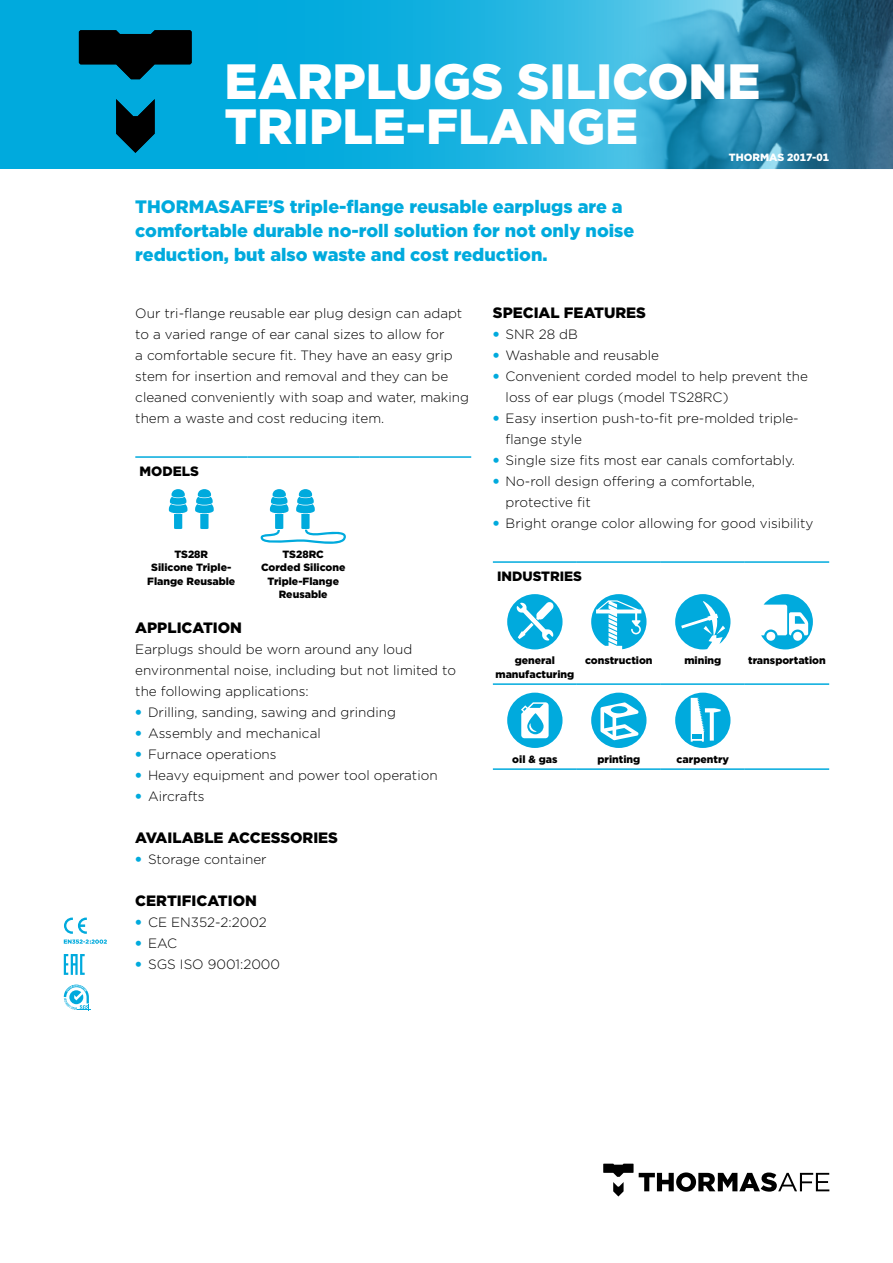
<style>
.page{position:relative;width:893px;height:1263px;background:#fff}
.page>*{position:absolute;margin:0;border:0;box-sizing:border-box;transform-origin:0 0}
.t1{font:900 49.5px/45px "Gotham";color:#fff}
.t2{font:900 18px/24px "Gotham";color:#0ad}
.t3{font:900 15px "Gotham";color:#000}
.t4{font:300 13.5px/21px "Gotham";color:#000}
.t5{font:900 13.5px "Gotham";color:#000}
.t6{font:900 10.5px/13.5px "Gotham";color:#000;text-align:center}
.t7{font:900 10.5px "Gotham";color:#fff}
.s1{font-weight:900;color:#0ad}
</style>
<div class="page">
<svg style="left:0;top:0;width:893px;height:169px;background:#1ba1cc"></svg>
<svg style="left:603px;top:1164px;width:226px;height:32px"></svg>
<svg style="left:79px;top:30px;width:113px;height:123px;background:#006685"></svg>
<hr style="left:135px;top:456px;width:112px;height:2px;background:#0ad">
<hr style="left:247px;top:456px;width:112px;height:2px;background:#0ad">
<hr style="left:359px;top:456px;width:112px;height:2px;background:#0ad">
<svg style="left:169px;top:489px;width:45px;height:40px"></svg>
<svg style="left:260px;top:489px;width:86px;height:55px"></svg>
<hr style="left:493px;top:561px;width:84px;height:2px;background:#0ad">
<hr style="left:577px;top:561px;width:84px;height:2px;background:#0ad">
<hr style="left:661px;top:561px;width:84px;height:2px;background:#0ad">
<hr style="left:745px;top:561px;width:84px;height:2px;background:#0ad">
<hr style="left:493px;top:683px;width:84px;height:2px;background:#0ad">
<hr style="left:577px;top:683px;width:84px;height:2px;background:#0ad">
<hr style="left:661px;top:683px;width:84px;height:2px;background:#0ad">
<hr style="left:745px;top:683px;width:84px;height:2px;background:#0ad">
<hr style="left:493px;top:768px;width:84px;height:2px;background:#0ad">
<hr style="left:577px;top:768px;width:84px;height:2px;background:#0ad">
<hr style="left:661px;top:768px;width:84px;height:2px;background:#0ad">
<hr style="left:745px;top:768px;width:84px;height:2px;background:#0ad">
<svg style="left:507px;top:594px;width:55px;height:55px"></svg>
<svg style="left:591px;top:594px;width:55px;height:55px"></svg>
<svg style="left:675px;top:594px;width:55px;height:55px"></svg>
<svg style="left:761px;top:594px;width:52px;height:55px"></svg>
<svg style="left:507px;top:693px;width:55px;height:55px"></svg>
<svg style="left:591px;top:693px;width:55px;height:55px"></svg>
<svg style="left:675px;top:693px;width:55px;height:55px"></svg>
<div style="left:693px;top:734px;width:9px;height:5px;background:#0ad"></div>
<svg style="left:64px;top:984px;width:27px;height:27px"></svg>
<svg style="left:64px;top:954px;width:21px;height:21px"></svg>
<svg style="left:64px;top:917px;width:43px;height:27px"></svg>
<h1 class="t1" style="left:225px;top:59px;width:537px">EARPLUGS SILICONE<br>TRIPLE-FLANGE</h1>
<h2 class="t2" style="left:135px;top:194px;width:501px">THORMASAFE’S triple-flange reusable earplugs are a comfortable durable no-roll solution for not only noise reduction, but also waste and cost reduction.</h2>
<p class="t7" style="left:729px;top:151px;width:102px">THORMAS 2017-01</p>
<p class="t4" style="left:135px;top:302px;width:335px">Our tri-flange reusable ear plug design can adapt to a varied range of ear canal sizes to allow for<br>a comfortable secure fit. They have an easy grip stem for insertion and removal and they can be cleaned conveniently with soap and water, making them a waste and cost reducing item.</p>
<p class="t5" style="left:140px;top:462px;width:61px">MODELS</p>
<p class="t6" style="left:147px;top:547px;width:90px">TS28R<br>Silicone Triple-<br>Flange Reusable</p>
<p class="t6" style="left:261px;top:547px;width:86px">TS28RC<br>Corded Silicone<br>Triple-Flange<br>Reusable</p>
<p class="t3" style="left:135px;top:617px;width:108px">APPLICATION</p>
<p class="t4" style="left:135px;top:638px;width:322px">Earplugs should be worn around any loud environmental noise, including but not limited to the following applications:</p>
<p class="t4" style="left:135px;top:701px;width:262px"><span class="s1">•</span> Drilling, sanding, sawing and grinding</p>
<p class="t4" style="left:135px;top:722px;width:187px"><span class="s1">•</span> Assembly and mechanical</p>
<p class="t4" style="left:135px;top:743px;width:143px"><span class="s1">•</span> Furnace operations</p>
<p class="t4" style="left:135px;top:764px;width:304px"><span class="s1">•</span> Heavy equipment and power tool operation</p>
<p class="t4" style="left:135px;top:785px;width:71px"><span class="s1">•</span> Aircrafts</p>
<p class="t3" style="left:135px;top:827px;width:204px">AVAILABLE ACCESSORIES</p>
<p class="t4" style="left:135px;top:848px;width:133px"><span class="s1">•</span> Storage container</p>
<p class="t3" style="left:135px;top:890px;width:123px">CERTIFICATION</p>
<p class="t4" style="left:135px;top:911px;width:133px"><span class="s1">•</span> CE EN352-2:2002</p>
<p class="t4" style="left:135px;top:932px;width:43px"><span class="s1">•</span> EAC</p>
<p class="t4" style="left:135px;top:953px;width:146px"><span class="s1">•</span> SGS ISO 9001:2000</p>
<p class="t3" style="left:493px;top:302px;width:155px">SPECIAL FEATURES</p>
<p class="t4" style="left:493px;top:323px;width:87px"><span class="s1">•</span> SNR 28 dB</p>
<p class="t4" style="left:493px;top:344px;width:168px"><span class="s1">•</span> Washable and reusable</p>
<p class="t4" style="left:506px;top:365px;width:304px;text-indent:-13px"><span class="s1">•</span> Convenient corded model to help prevent the loss of ear plugs (model TS28RC)</p>
<p class="t4" style="left:506px;top:407px;width:295px;text-indent:-13px"><span class="s1">•</span> Easy insertion push-to-fit pre-molded triple&shy;flange style</p>
<p class="t4" style="left:493px;top:449px;width:304px"><span class="s1">•</span> Single size fits most ear canals comfortably.</p>
<p class="t4" style="left:506px;top:470px;width:251px;text-indent:-13px"><span class="s1">•</span> No-roll design offering a comfortable, protective fit</p>
<p class="t4" style="left:493px;top:512px;width:322px"><span class="s1">•</span> Bright orange color allowing for good visibility</p>
<p class="t5" style="left:497px;top:567px;width:86px">INDUSTRIES</p>
<p class="t6" style="left:495px;top:654px;width:80px">general manufacturing</p>
<p class="t6" style="left:585px;top:654px;width:69px">construction</p>
<p class="t6" style="left:684px;top:654px;width:38px">mining</p>
<p class="t6" style="left:748px;top:654px;width:79px">transportation</p>
<p class="t6" style="left:512px;top:752px;width:47px">oil &amp; gas</p>
<p class="t6" style="left:597px;top:752px;width:44px">printing</p>
<p class="t6" style="left:677px;top:752px;width:54px">carpentry</p>
</div>
